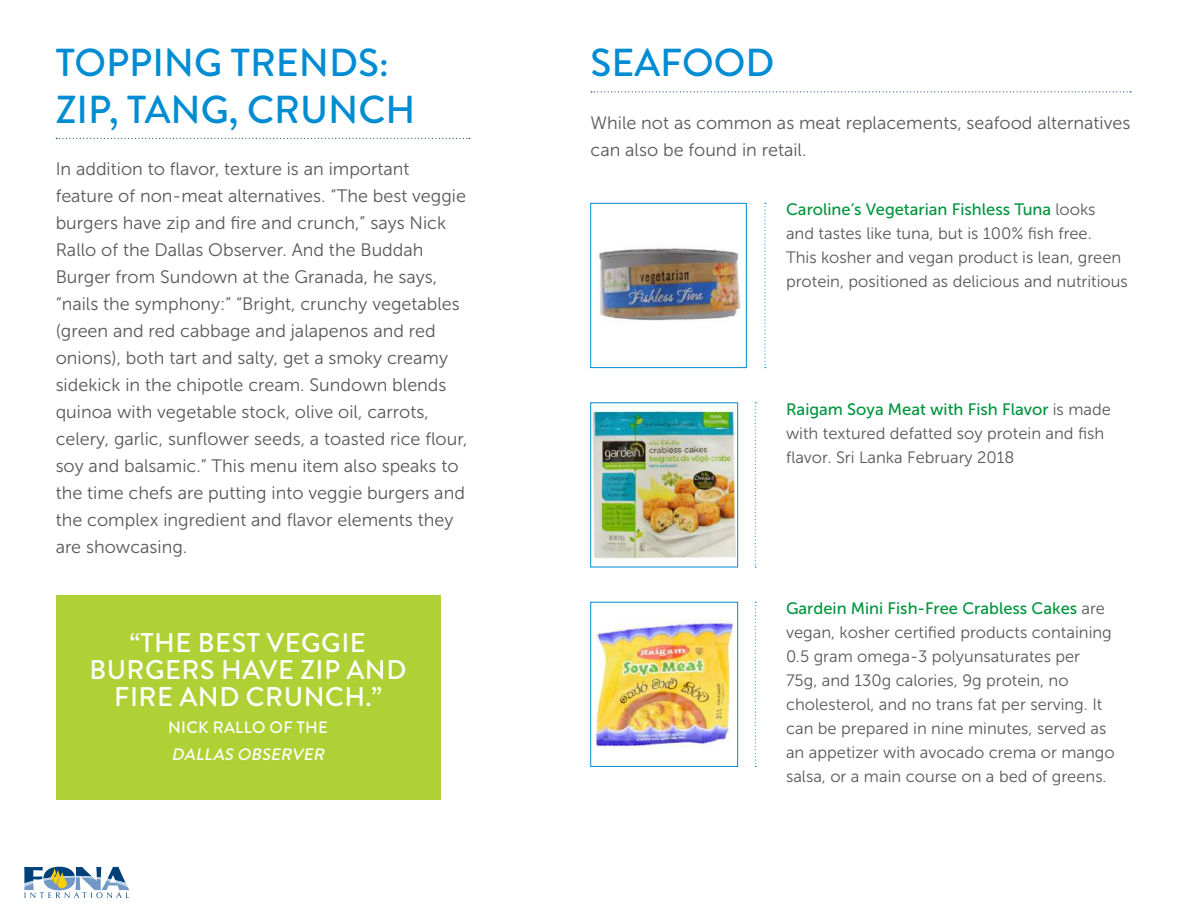
<style>
.page{position:relative;width:1188px;height:918px;background:#fff}
.page>*{position:absolute;margin:0;border:0;box-sizing:border-box;transform-origin:0 0}
.t1{font:500 39px/46.8px "Brandon Grotesque";color:#008cd3}
.t2{font:500 27px/27px "Brandon Grotesque";letter-spacing:.02em;color:#fff;text-align:center}
.t3{font:18px/27px "Museo Sans 300";color:#57585a}
.t4{font:16.5px/24px "Museo Sans 300";color:#57585a}
.t5{font:16.5px "Museo Sans 500";color:#00943d}
.t6{font:500 16.5px "Brandon Grotesque";letter-spacing:.02em;color:#fff}
.t7{font:italic 500 16.5px "Brandon Grotesque";color:#fff}
.s1{font-family:"Museo Sans 300";color:#57585a}
</style>
<div class="page">
<svg style="left:24px;top:867px;width:105px;height:31px"></svg>
<svg style="left:56px;top:138px;width:414px;height:1px"></svg>
<svg style="left:755px;top:402px;width:1px;height:166px"></svg>
<img style="left:593px;top:410px;width:143px;height:150px">
<div style="left:56px;top:595px;width:384px;height:205px;background:#b0d136"></div>
<svg style="left:591px;top:91px;width:540px;height:1px"></svg>
<svg style="left:755px;top:602px;width:1px;height:165px"></svg>
<img style="left:593px;top:620px;width:142px;height:128px">
<div style="left:591px;top:602px;width:147px;height:165px;border:1px solid #008cd3"></div>
<svg style="left:764px;top:203px;width:2px;height:165px"></svg>
<img style="left:599px;top:248px;width:142px;height:73px">
<div style="left:591px;top:203px;width:156px;height:165px;border:1px solid #008cd3"></div>
<h1 class="t1" style="left:56px;top:40px;width:361px">TOPPING TRENDS:<br>ZIP, TANG, CRUNCH</h1>
<p class="t3" style="left:56px;top:156px;width:413px">In addition to flavor, texture is an important feature of non-meat alternatives. “The best veggie burgers have zip and fire and crunch,” says Nick Rallo of the Dallas Observer. And the Buddah Burger from Sundown at the Granada, he says, “nails the symphony:” “Bright, crunchy vegetables (green and red cabbage and jalapenos and red onions), both tart and salty, get a smoky creamy sidekick in the chipotle cream. Sundown blends quinoa with vegetable stock, olive oil, carrots, celery, garlic, sunflower seeds, a toasted rice flour, soy and balsamic.” This menu item also speaks to the time chefs are putting into veggie burgers and the complex ingredient and flavor elements they are showcasing.</p>
<h2 class="t2" style="left:89px;top:630px;width:319px">“THE BEST VEGGIE<br>BURGERS HAVE ZIP AND<br>FIRE AND CRUNCH.”</h2>
<p class="t6" style="left:168px;top:716px;width:161px">NICK RALLO OF THE</p>
<p class="t7" style="left:172px;top:743px;width:158px">DALLAS OBSERVER</p>
<h1 class="t1" style="left:591px;top:40px;width:186px">SEAFOOD</h1>
<p class="t3" style="left:591px;top:109px;width:541px">While not as common as meat replacements, seafood alternatives can also be found in retail.</p>
<p class="t5" style="left:786px;top:201px;width:311px">Caroline’s Vegetarian Fishless Tuna <span class="s1">looks</span></p>
<p class="t4" style="left:786px;top:222px;width:343px">and tastes like tuna, but is 100% fish free.<br>This kosher and vegan product is lean, green protein, positioned as delicious and nutritious</p>
<p class="t5" style="left:786px;top:400px;width:326px">Raigam Soya Meat with Fish Flavor <span class="s1">is made</span></p>
<p class="t4" style="left:786px;top:421px;width:320px">with textured defatted soy protein and fish flavor. Sri Lanka February 2018</p>
<p class="t5" style="left:786px;top:599px;width:320px">Gardein Mini Fish-Free Crabless Cakes <span class="s1">are</span></p>
<p class="t4" style="left:786px;top:621px;width:330px">vegan, kosher certified products containing 0.5 gram omega-3 polyunsaturates per 75g, and 130g calories, 9g protein, no cholesterol, and no trans fat per serving. It can be prepared in nine minutes, served as an appetizer with avocado crema or mango salsa, or a main course on a bed of greens.</p>
</div>
